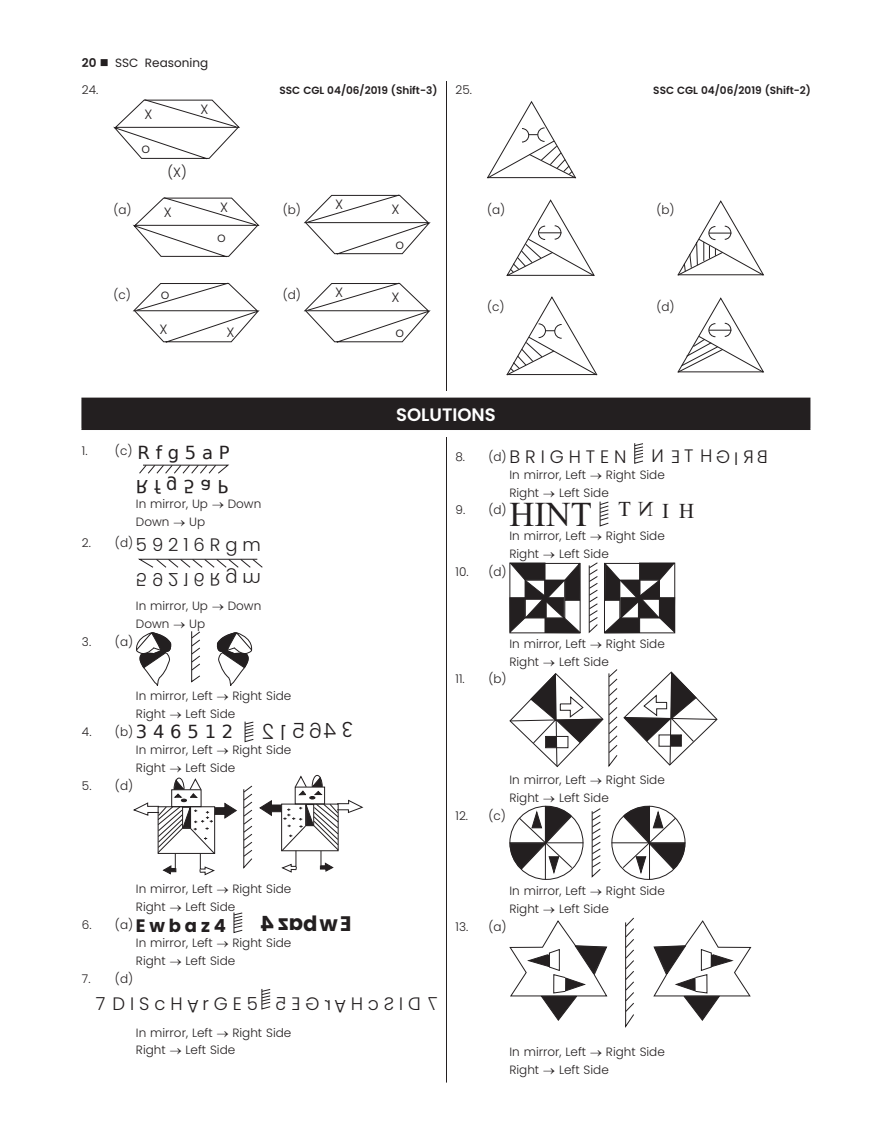
<style>
.page{position:relative;width:893px;height:1140px;background:#fff}
.page>*{position:absolute;margin:0;border:0;box-sizing:border-box;transform-origin:0 0}
.t1{font:34.5px "Times New Roman";color:#231f20}
.t2{font:21px "Avenir LT Std";color:#231f20}
.t3{font:300 18px "Poppins";color:#231f20}
.t4{font:18px "Rupee Foradian";color:#231f20}
.Body_text{font:600 18px "Poppins";color:#fff}
.t5{font:700 18px "Poppins";color:#231f20}
.t6{font:300 13.5px "Poppins";color:#231f20}
._3_tab{font:300 12px "Poppins";color:#231f20}
.t7{font:12px "Poppins";color:#231f20}
.A{font:300 12px "Poppins";color:#231f20}
.B{font:300 12px "Poppins";color:#231f20}
.Body_text-2{font:300 12px "Poppins";color:#231f20}
.Body_text-3{font:600 10.5px "Poppins";color:#231f20}
.s1{font-weight:600}
</style>
<div class="page">
<hr style="left:446px;top:81px;width:1px;height:1001px;background:#231f20">
<svg style="left:113px;top:99px;width:127px;height:61px"></svg>
<svg style="left:132px;top:197px;width:128px;height:61px"></svg>
<svg style="left:487px;top:101px;width:89px;height:78px"></svg>
<svg style="left:506px;top:199px;width:89px;height:77px"></svg>
<svg style="left:677px;top:200px;width:87px;height:76px"></svg>
<svg style="left:506px;top:296px;width:92px;height:80px"></svg>
<svg style="left:677px;top:297px;width:87px;height:76px"></svg>
<div style="left:81px;top:391px;width:729px;height:45px;background:#fff"></div>
<div style="left:82px;top:398px;width:728px;height:31px;background:#231f20"></div>
<hr style="left:81px;top:397px;width:729px;height:2px;background:#231f20">
<hr style="left:81px;top:399px;width:2px;height:29px;background:#231f20">
<hr style="left:81px;top:428px;width:729px;height:2px;background:#231f20">
<svg style="left:136px;top:632px;width:36px;height:54px"></svg>
<svg style="left:216px;top:632px;width:37px;height:54px"></svg>
<svg style="left:191px;top:631px;width:9px;height:52px"></svg>
<svg style="left:244px;top:721px;width:10px;height:21px"></svg>
<svg style="left:133px;top:777px;width:120px;height:98px"></svg>
<svg style="left:259px;top:774px;width:105px;height:99px"></svg>
<svg style="left:233px;top:912px;width:10px;height:21px"></svg>
<svg style="left:261px;top:989px;width:10px;height:21px"></svg>
<svg style="left:634px;top:443px;width:9px;height:21px"></svg>
<svg style="left:599px;top:501px;width:10px;height:26px"></svg>
<svg style="left:509px;top:562px;width:209px;height:206px"></svg>
<div style="left:671px;top:735px;width:10px;height:10px;background:#231f20"></div>
<div style="left:671px;top:735px;width:10px;height:11px;border:1px solid #231f20"></div>
<svg style="left:591px;top:808px;width:10px;height:70px"></svg>
<hr style="left:509px;top:842px;width:74px;height:1px;background:#231f20">
<hr style="left:545px;top:806px;width:1px;height:73px;background:#231f20">
<svg style="left:509px;top:805px;width:64px;height:70px"></svg>
<hr style="left:611px;top:842px;width:74px;height:1px;background:#231f20">
<hr style="left:649px;top:806px;width:1px;height:73px;background:#231f20">
<svg style="left:622px;top:805px;width:63px;height:70px"></svg>
<svg style="left:625px;top:917px;width:9px;height:111px"></svg>
<svg style="left:509px;top:920px;width:99px;height:101px"></svg>
<svg style="left:653px;top:920px;width:99px;height:101px"></svg>
<svg style="left:304px;top:194px;width:127px;height:61px"></svg>
<svg style="left:132px;top:282px;width:128px;height:61px"></svg>
<svg style="left:304px;top:282px;width:127px;height:61px"></svg>
<svg style="left:139px;top:464px;width:90px;height:10px"></svg>
<svg style="left:138px;top:558px;width:125px;height:10px"></svg>
<p class="t7" style="left:82px;top:56px;width:128px"><span class="s1">20</span> ■ SSC Reasoning</p>
<p class="Body_text-2" style="left:82px;top:82px;width:18px">24.</p>
<p class="Body_text-3" style="left:279px;top:84px;width:159px">SSC CGL 04/06/2019 (Shift-3)</p>
<p class="t6" style="left:201px;top:101px;width:9px">X</p>
<p class="t6" style="left:144px;top:106px;width:9px">X</p>
<p class="t6" style="left:142px;top:140px;width:10px">o</p>
<p class="t6" style="left:168px;top:165px;width:21px">(X)</p>
<p class="A" style="left:113px;top:203px;width:20px">(a)</p>
<p class="t6" style="left:220px;top:199px;width:9px">X</p>
<p class="t6" style="left:217px;top:229px;width:10px">o</p>
<p class="t6" style="left:164px;top:204px;width:9px">X</p>
<p class="A" style="left:283px;top:203px;width:20px">(b)</p>
<p class="B" style="left:113px;top:288px;width:19px">(c)</p>
<p class="B" style="left:283px;top:288px;width:20px">(d)</p>
<p class="Body_text-2" style="left:455px;top:82px;width:18px">25.</p>
<p class="Body_text-3" style="left:653px;top:84px;width:159px">SSC CGL 04/06/2019 (Shift-2)</p>
<p class="A" style="left:487px;top:203px;width:20px">(a)</p>
<p class="A" style="left:656px;top:203px;width:20px">(b)</p>
<p class="B" style="left:487px;top:300px;width:19px">(c)</p>
<p class="B" style="left:656px;top:300px;width:20px">(d)</p>
<p class="_3_tab" style="left:82px;top:444px;width:52px">1. (c)</p>
<p class="t4" style="left:137px;top:442px;width:94px">R f g 5 a P</p>
<p class="_3_tab" style="left:136px;top:496px;width:127px">In mirror, Up → Down</p>
<p class="_3_tab" style="left:136px;top:514px;width:71px">Down → Up</p>
<p class="_3_tab" style="left:82px;top:536px;width:53px">2. (d)</p>
<p class="t3" style="left:136px;top:534px;width:126px">5 9 2 1 6 R g m</p>
<p class="_3_tab" style="left:136px;top:599px;width:127px">In mirror, Up → Down</p>
<p class="_3_tab" style="left:136px;top:617px;width:71px">Down → Up</p>
<p class="_3_tab" style="left:82px;top:635px;width:53px">3. (a)</p>
<p class="_3_tab" style="left:136px;top:689px;width:157px">In mirror, Left → Right Side</p>
<p class="_3_tab" style="left:136px;top:707px;width:101px">Right → Left Side</p>
<p class="_3_tab" style="left:82px;top:724px;width:53px">4. (b)</p>
<p class="t4" style="left:136px;top:721px;width:99px">3 4 6 5 1 2</p>
<p class="t2" style="left:353px;top:741px;width:13px;rotate:-180deg">3</p>
<p class="_3_tab" style="left:136px;top:742px;width:157px">In mirror, Left → Right Side</p>
<p class="_3_tab" style="left:136px;top:760px;width:101px">Right → Left Side</p>
<p class="_3_tab" style="left:82px;top:778px;width:53px">5. (d)</p>
<p class="_3_tab" style="left:136px;top:882px;width:157px">In mirror, Left → Right Side</p>
<p class="_3_tab" style="left:136px;top:899px;width:101px">Right → Left Side</p>
<p class="_3_tab" style="left:82px;top:917px;width:53px">6. (a)</p>
<p class="t5" style="left:136px;top:915px;width:91px">E w b a z 4</p>
<p class="_3_tab" style="left:136px;top:935px;width:157px">In mirror, Left → Right Side</p>
<p class="_3_tab" style="left:136px;top:953px;width:101px">Right → Left Side</p>
<p class="_3_tab" style="left:82px;top:971px;width:53px">7. (d)</p>
<p class="t3" style="left:96px;top:993px;width:163px">7 D I S c H r G E 5</p>
<p class="t3" style="left:346px;top:1016px;width:13px;rotate:-180deg">A</p>
<p class="_3_tab" style="left:136px;top:1025px;width:157px">In mirror, Left → Right Side</p>
<p class="_3_tab" style="left:136px;top:1043px;width:101px">Right → Left Side</p>
<p class="Body_text" style="left:396px;top:404px;width:101px">SOLUTIONS</p>
<p class="_3_tab" style="left:455px;top:449px;width:53px">8. (d)</p>
<p class="t3" style="left:509px;top:446px;width:119px">B R I G H T E N</p>
<p class="t3" style="left:684px;top:445px;width:11px">T</p>
<p class="t3" style="left:734px;top:448px;width:6px">I</p>
<p class="_3_tab" style="left:509px;top:467px;width:157px">In mirror, Left → Right Side</p>
<p class="_3_tab" style="left:509px;top:485px;width:101px">Right → Left Side</p>
<p class="_3_tab" style="left:455px;top:503px;width:53px">9. (d)</p>
<p class="t1" style="left:509px;top:490px;width:84px">HINT</p>
<p class="_3_tab" style="left:509px;top:528px;width:157px">In mirror, Left → Right Side</p>
<p class="_3_tab" style="left:509px;top:546px;width:101px">Right → Left Side</p>
<p class="_3_tab" style="left:455px;top:564px;width:53px">10. (d)</p>
<p class="_3_tab" style="left:509px;top:636px;width:157px">In mirror, Left → Right Side</p>
<p class="_3_tab" style="left:509px;top:654px;width:101px">Right → Left Side</p>
<p class="_3_tab" style="left:455px;top:672px;width:53px">11. (b)</p>
<p class="_3_tab" style="left:509px;top:772px;width:157px">In mirror, Left → Right Side</p>
<p class="_3_tab" style="left:509px;top:790px;width:101px">Right → Left Side</p>
<p class="_3_tab" style="left:455px;top:808px;width:52px">12. (c)</p>
<p class="_3_tab" style="left:509px;top:883px;width:157px">In mirror, Left → Right Side</p>
<p class="_3_tab" style="left:509px;top:901px;width:101px">Right → Left Side</p>
<p class="_3_tab" style="left:455px;top:919px;width:53px">13. (a)</p>
<p class="_3_tab" style="left:509px;top:1045px;width:157px">In mirror, Left → Right Side</p>
<p class="_3_tab" style="left:509px;top:1063px;width:101px">Right → Left Side</p>
</div>
